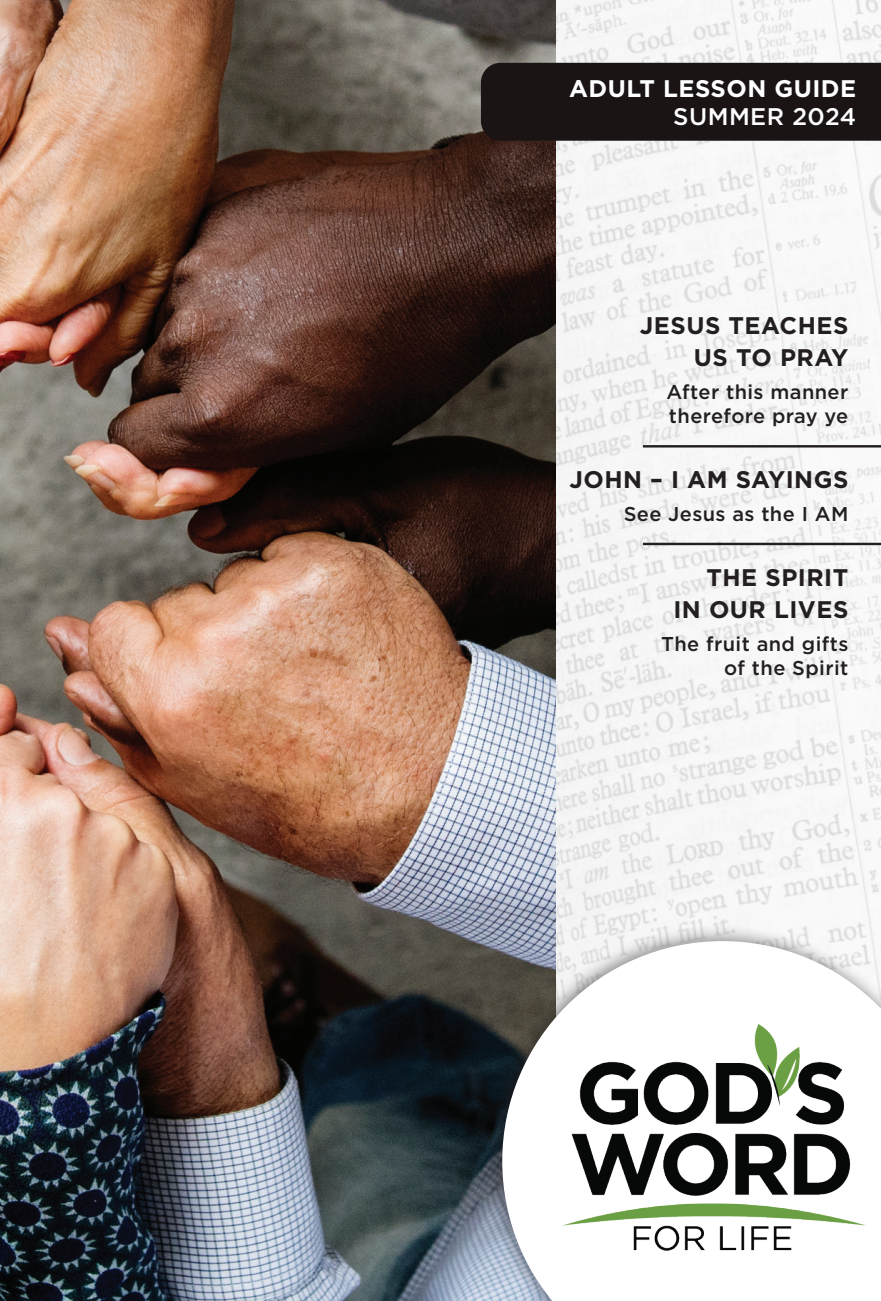
<style>
.page{position:relative;width:881px;height:1301px;background:#fff}
.page>*{position:absolute;margin:0;border:0;box-sizing:border-box;transform-origin:0 0}
.t1{font:700 24px/32px "Gotham";letter-spacing:.02em;color:#231f20;text-align:right}
.t2{font:700 24px "Gotham";letter-spacing:.02em;color:#fff}
.t3{font:500 24px "Gotham";letter-spacing:.02em;color:#fff}
.t4{font:500 20px/24px "Gotham";letter-spacing:.02em;color:#231f20}
</style>
<div class="page">
<img style="left:556px;top:0;width:325px;height:923px">
<img style="left:0;top:0;width:556px;height:1300px">
<hr style="left:643px;top:445px;width:238px;height:2px;background:#231f20">
<hr style="left:643px;top:542px;width:238px;height:3px;background:#231f20">
<div style="left:484px;top:923px;width:397px;height:377px;background:#231f20;opacity:.5"></div>
<svg style="left:502px;top:941px;width:379px;height:359px"></svg>
<div style="left:481px;top:63px;width:400px;height:78px;background:#1a1415"></div>
<img style="left:562px;top:1023px;width:304px;height:227px">
<p class="t2" style="left:569px;top:72px;width:289px">ADULT LESSON GUIDE</p>
<p class="t3" style="left:673px;top:100px;width:185px">SUMMER 2024</p>
<p class="t1" style="left:640px;top:310px;width:210px">JESUS TEACHES<br>US TO PRAY</p>
<p class="t4" style="left:666px;top:380px;width:183px">After this manner therefore pray ye</p>
<p class="t1" style="left:569px;top:463px;width:280px">JOHN – I AM SAYINGS</p>
<p class="t4" style="left:623px;top:501px;width:226px">See Jesus as the I AM</p>
<p class="t1" style="left:673px;top:561px;width:176px">THE SPIRIT<br>IN OUR LIVES</p>
<p class="t4" style="left:661px;top:631px;width:189px;text-align:right">The fruit and gifts of the Spirit</p>
</div>
